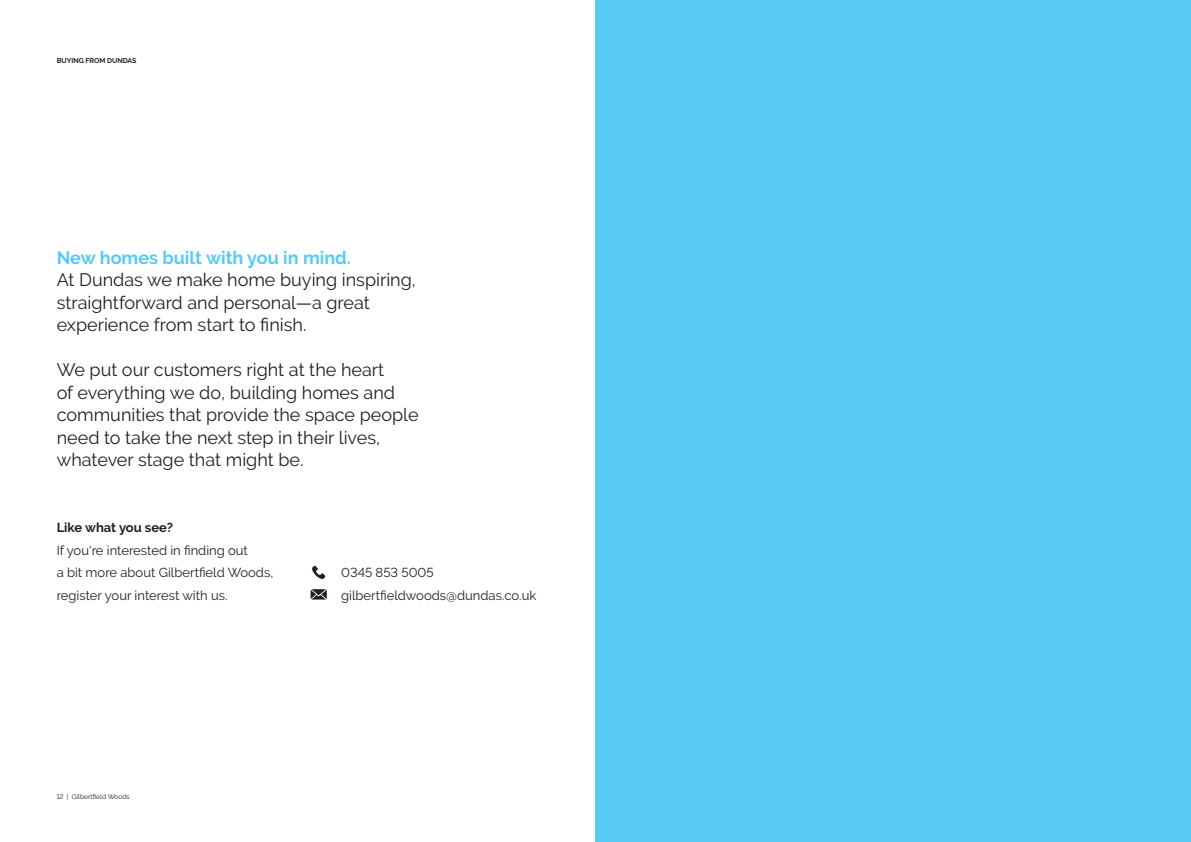
<style>
.page{position:relative;width:1191px;height:842px;background:#fff}
.page>*{position:absolute;margin:0;border:0;box-sizing:border-box;transform-origin:0 0}
.t1{font:18px/22.5px "Raleway";color:#231f20}
.t2{font:700 18px "Raleway";color:#57cbf2}
.t3{font:13px/22.5px "Raleway";color:#231f20}
.t4{font:700 7px "Raleway";color:#231f20}
.t5{font:6.8px "Raleway";color:#231f20}
.s1{font-weight:700}
</style>
<div class="page">
<div style="left:595px;top:0;width:596px;height:842px;background:#57cbf2"></div>
<svg style="left:312px;top:566px;width:13px;height:13px"></svg>
<svg style="left:310px;top:589px;width:17px;height:10px"></svg>
<p class="t4" style="left:57px;top:57px;width:81px">BUYING FROM DUNDAS</p>
<p class="t2" style="left:57px;top:247px;width:296px">New homes built with you in mind.</p>
<p class="t1" style="left:57px;top:268px;width:361px">At Dundas we make home buying inspiring, straightforward and personal—a great experience from start to finish.</p>
<p class="t1" style="left:57px;top:358px;width:363px">We put our customers right at the heart<br>of everything we do, building homes and communities that provide the space people need to take the next step in their lives, whatever stage that might be.</p>
<p class="t3" style="left:57px;top:516px;width:218px"><span class="s1">Like what you see?<br></span>If you're interested in finding out<br>a bit more about Gilbertfield Woods, register your interest with us.</p>
<p class="t3" style="left:341px;top:561px;width:94px">0345 853 5005</p>
<p class="t3" style="left:341px;top:584px;width:197px">gilbertfieldwoods@dundas.co.uk</p>
<p class="t5" style="left:57px;top:793px;width:75px">12 | Gilbertfield Woods</p>
</div>
